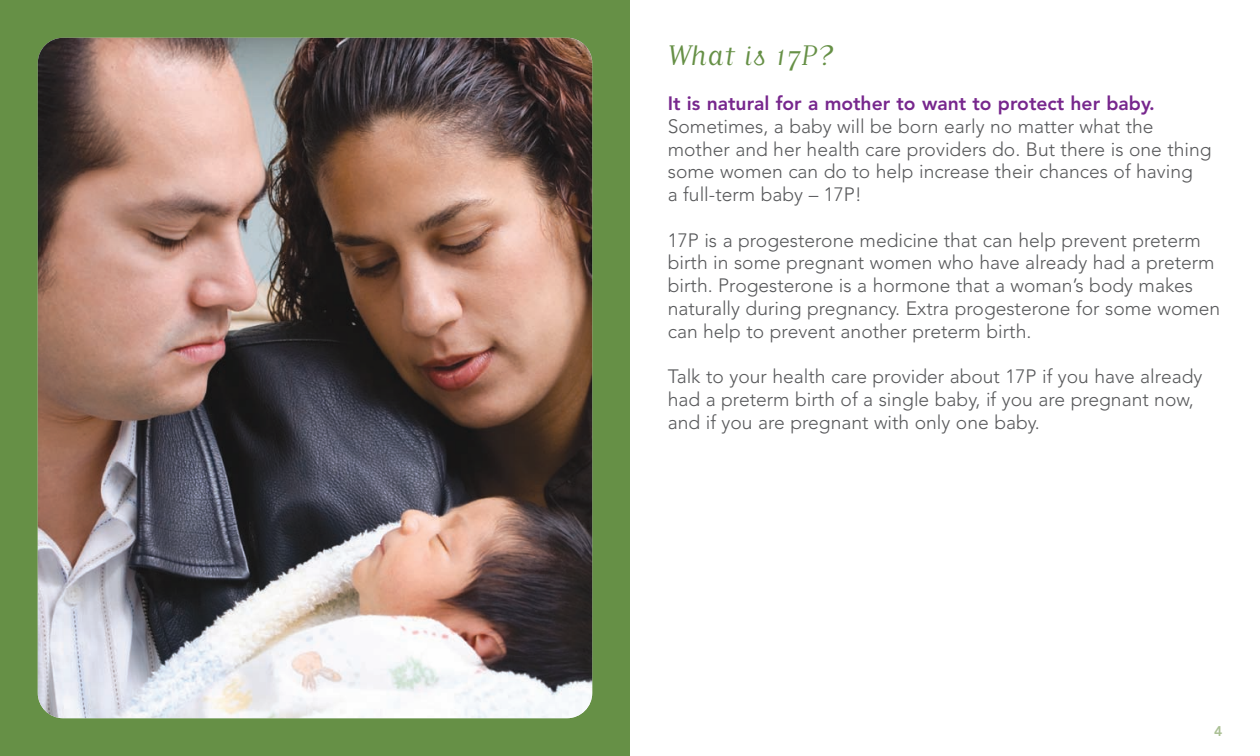
<style>
.page{position:relative;width:1260px;height:756px;background:#fff}
.page>*{position:absolute;margin:0;border:0;box-sizing:border-box;transform-origin:0 0}
.t1{font:33.25px "Matrix Script";color:#669046;scale:1.05 1}
.t2{font:300 19.25px/22.8px "Avenir";color:#57585a}
.t3{font:800 19.25px "Avenir";color:#77278d}
.t4{font:800 14px "Avenir";color:#abc095}
</style>
<div class="page">
<div style="left:0;top:0;width:630px;height:756px;background:#669046"></div>
<img style="left:38px;top:38px;width:554px;height:680px;border-radius:25px">
<h1 class="t1" style="left:668px;top:34px;width:159px">What is 17P?</h1>
<p class="t3" style="left:668px;top:95px;width:489px">It is natural for a mother to want to protect her baby.</p>
<p class="t2" style="left:668px;top:116px;width:545px">Sometimes, a baby will be born early no matter what the mother and her health care providers do. But there is one thing some women can do to help increase their chances of having<br>a full-term baby – 17P!</p>
<p class="t2" style="left:668px;top:230px;width:554px">17P is a progesterone medicine that can help prevent preterm birth in some pregnant women who have already had a preterm birth. Progesterone is a hormone that a woman’s body makes naturally during pregnancy. Extra progesterone for some women can help to prevent another preterm birth.</p>
<p class="t2" style="left:668px;top:367px;width:536px">Talk to your health care provider about 17P if you have already had a preterm birth of a single baby, if you are pregnant now, and if you are pregnant with only one baby.</p>
<p class="t4" style="left:1214px;top:725px;width:10px">4</p>
</div>
